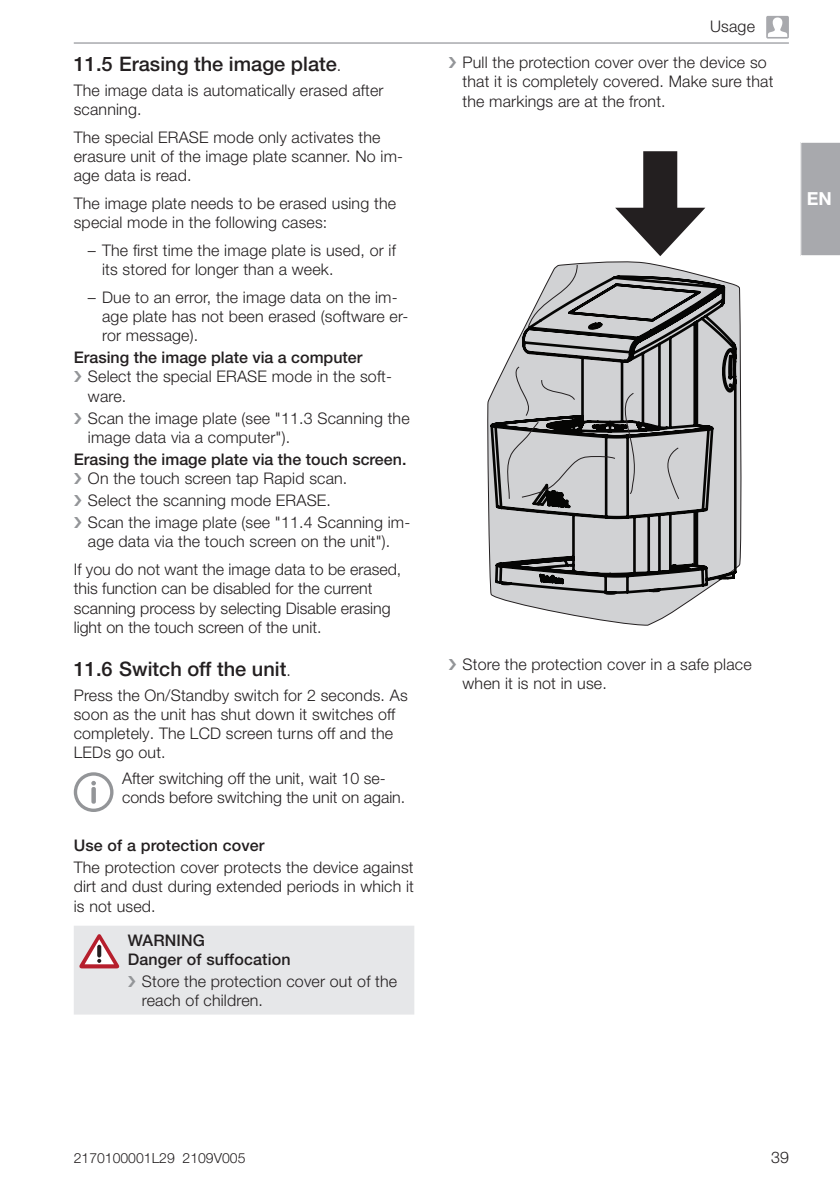
<style>
.page{position:relative;width:840px;height:1191px;background:#fff}
.page>*{position:absolute;margin:0;border:0;box-sizing:border-box;transform-origin:0 0}
.t1{font:500 20px "Helvetica Neue LT Pro";color:#231f20}
.Sprache{font:700 18px "Helvetica Neue LT Pro";color:#fff}
.Fliesz{font:300 16px/19.2px "Helvetica Neue LT Pro";letter-spacing:.01em;color:#231f20}
.T3_Abstand{font:500 16px "Helvetica Neue LT Pro";color:#231f20}
.Fliesz-fett{font:500 16px "Helvetica Neue LT Pro";letter-spacing:.01em;color:#231f20}
.Signalwort{font:500 16px "Helvetica Neue LT Pro";letter-spacing:.01em;color:#231f20}
.Kolumnentitel{font:300 16px "Helvetica Neue LT Pro";letter-spacing:.01em;color:#231f20}
.t2{font:300 14px "Helvetica Neue LT Pro";color:#231f20}
.s1{font-weight:300;font-size:16px}
</style>
<div class="page">
<hr style="left:74px;top:42px;width:714px;height:2px;background:#a8a9ad">
<svg style="left:765px;top:16px;width:23px;height:23px"></svg>
<svg style="left:767px;top:17px;width:19px;height:20px"></svg>
<svg style="left:74px;top:772px;width:39px;height:40px"></svg>
<svg style="left:487px;top:183px;width:251px;height:443px"></svg>
<svg style="left:527px;top:264px;width:50px;height:63px"></svg>
<svg style="left:666px;top:447px;width:13px;height:53px"></svg>
<svg style="left:502px;top:366px;width:132px;height:133px;background:#aeafb0"></svg>
<div style="left:800px;top:142px;width:39px;height:114px;background:#a8a9ad"></div>
<div style="left:643px;top:151px;width:34px;height:74px;background:#231f20"></div>
<svg style="left:614px;top:208px;width:91px;height:48px"></svg>
<div style="left:74px;top:926px;width:340px;height:88px;background:#e6e7e9"></div>
<p class="t1" style="left:74px;top:52px;width:266px">11.5 Erasing the image plate<span class="s1">.</span></p>
<p class="Fliesz" style="left:74px;top:80px;width:311px">The image data is automatically erased after scanning.</p>
<p class="Fliesz" style="left:74px;top:127px;width:330px">The special ERASE mode only activates the erasure unit of the image plate scanner. No im&shy;age data is read.</p>
<p class="Fliesz" style="left:74px;top:193px;width:323px">The image plate needs to be erased using the special mode in the following cases:</p>
<p class="Fliesz" style="left:102px;top:240px;width:295px;text-indent:-14px">– The first time the image plate is used, or if its stored for longer than a week.</p>
<p class="Fliesz" style="left:102px;top:287px;width:307px;text-indent:-14px">– Due to an error, the image data on the im&shy;age plate has not been erased (software er&shy;ror message).</p>
<p class="T3_Abstand" style="left:74px;top:348px;width:290px">Erasing the image plate via a computer</p>
<p class="Fliesz" style="left:88px;top:367px;width:305px">Select the special ERASE mode in the soft&shy;ware.</p>
<p class="Fliesz" style="left:88px;top:408px;width:323px">Scan the image plate (see "11.3 Scanning the image data via a computer").</p>
<p class="T3_Abstand" style="left:74px;top:450px;width:334px">Erasing the image plate via the touch screen.</p>
<p class="Fliesz" style="left:88px;top:468px;width:258px">On the touch screen tap Rapid scan.</p>
<p class="Fliesz" style="left:88px;top:490px;width:241px">Select the scanning mode ERASE.</p>
<p class="Fliesz" style="left:88px;top:512px;width:323px">Scan the image plate (see "11. 4 Scanning im&shy;age data via the touch screen on the unit").</p>
<p class="Fliesz" style="left:74px;top:559px;width:329px">If you do not want the image data to be erased, this function can be disabled for the current scanning process by selecting Disable erasing light on the touch screen of the unit.</p>
<p class="t1" style="left:74px;top:656px;width:215px">11.6 Switch off the unit<span class="s1">.</span></p>
<p class="Fliesz" style="left:74px;top:685px;width:335px">Press the On/Standby switch for 2 seconds. As soon as the unit has shut down it switches off completely. The LCD screen turns off and the LEDs go out.</p>
<p class="Fliesz" style="left:122px;top:768px;width:281px">After switching off the unit, wait 10 se&shy;conds before switching the unit on again.</p>
<p class="T3_Abstand" style="left:74px;top:836px;width:192px">Use of a protection cover</p>
<p class="Fliesz" style="left:74px;top:857px;width:341px;text-align:justify">The protection cover protects the device against dirt and dust during extended periods in which it is not used.</p>
<p class="Signalwort" style="left:128px;top:930px;width:79px">WARNING</p>
<p class="Fliesz-fett" style="left:128px;top:949px;width:164px">Danger of suffocation</p>
<p class="Fliesz" style="left:142px;top:971px;width:257px">Store the protection cover out of the reach of children.</p>
<p class="Kolumnentitel" style="left:709px;top:17px;width:46px">Usage</p>
<p class="Fliesz" style="left:462px;top:52px;width:312px">Pull the protection cover over the device so that it is completely covered. Make sure that the markings are at the front.</p>
<p class="Sprache" style="left:806px;top:188px;width:27px">EN</p>
<p class="Fliesz" style="left:462px;top:654px;width:290px">Store the protection cover in a safe place when it is not in use.</p>
<p class="t2" style="left:74px;top:1149px;width:173px">2170100001L29 2109V005</p>
<p class="Fliesz" style="left:770px;top:1147px;width:19px">39</p>
</div>
